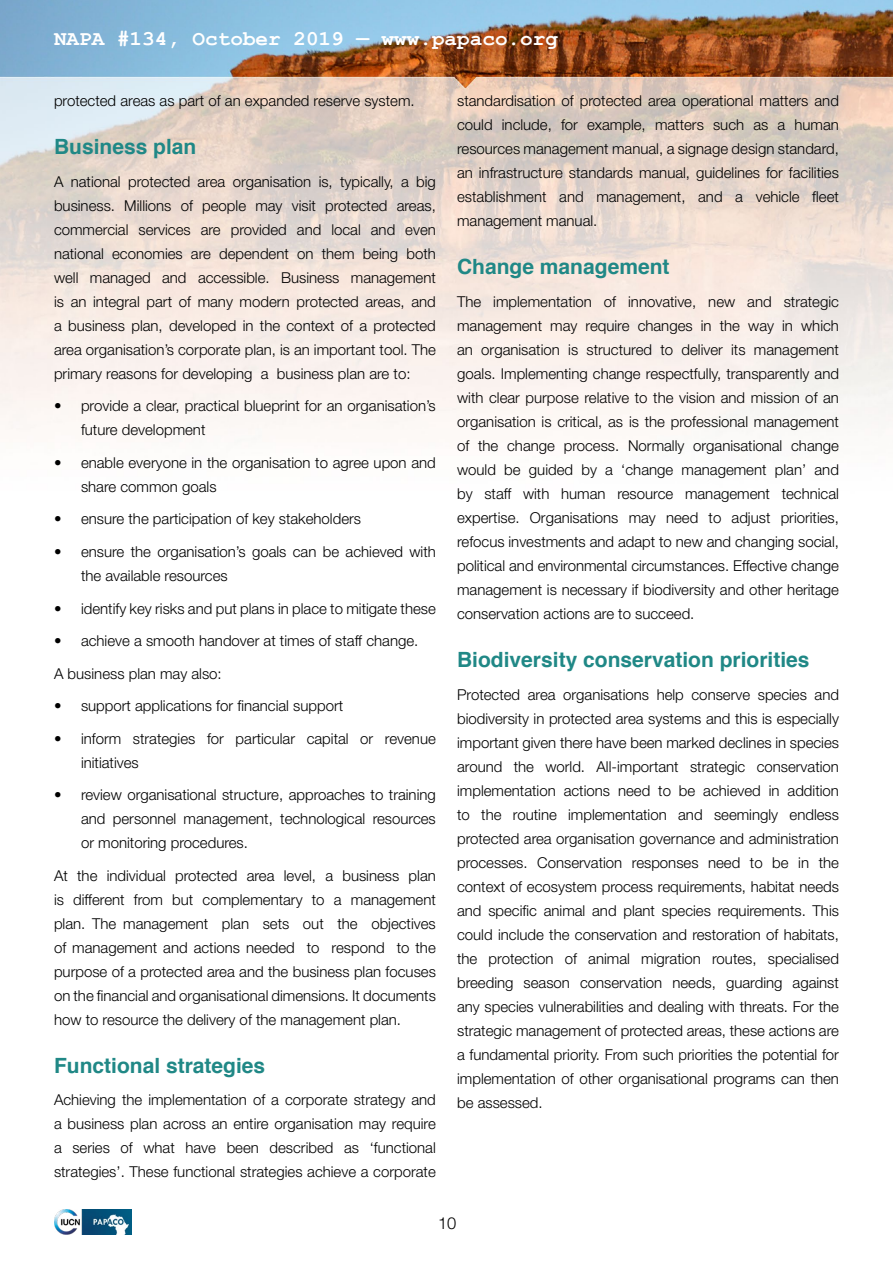
<style>
.page{position:relative;width:893px;height:1263px;background:#fff}
.page>*{position:absolute;margin:0;border:0;box-sizing:border-box;transform-origin:0 0}
.t1{font:700 21px "Helvetica";color:#208886}
.t2{font:700 21px "Courier New";color:#fff}
.t3{font:300 16.5px "Helvetica Neue LT Pro";color:#000}
.t4{font:300 15px/24px "Helvetica Neue LT Pro";color:#000;text-align:justify}
</style>
<div class="page">
<img style="left:0;top:0;width:893px;height:430px">
<img style="left:54px;top:1209px;width:78px;height:26px">
<h1 class="t2" style="left:54px;top:25px;width:506px">NAPA #134, October 2019 — www.papaco.org</h1>
<p class="t4" style="left:54px;top:89px;width:362px">protected areas as part of an expanded reserve system.</p>
<h1 class="t1" style="left:54px;top:130px;width:144px">Business plan</h1>
<p class="t4" style="left:54px;top:169px;width:383px">A national protected area organisation is, typically, a big business. Millions of people may visit protected areas, commercial services are provided and local and even national economies are dependent on them being both well managed and accessible. Business management is an integral part of many modern protected areas, and a business plan, developed in the context of a protected area organisation’s corporate plan, is an important tool. The primary reasons for developing a business plan are to:</p>
<p class="t4" style="left:81px;top:394px;width:356px;text-indent:-27px">• provide a clear, practical blueprint for an organisation’s future development</p>
<p class="t4" style="left:81px;top:450px;width:356px;text-indent:-27px">• enable everyone in the organisation to agree upon and share common goals</p>
<p class="t4" style="left:54px;top:507px;width:309px">• ensure the participation of key stakeholders</p>
<p class="t4" style="left:81px;top:539px;width:356px;text-indent:-27px">• ensure the organisation’s goals can be achieved with the available resources</p>
<p class="t4" style="left:54px;top:596px;width:383px">• identify key risks and put plans in place to mitigate these</p>
<p class="t4" style="left:54px;top:624px;width:366px;line-height:32.5px">• achieve a smooth handover at times of staff change.<br>A business plan may also:</p>
<p class="t4" style="left:54px;top:693px;width:291px">• support applications for financial support</p>
<p class="t4" style="left:81px;top:726px;width:356px;text-indent:-27px">• inform strategies for particular capital or revenue initiatives</p>
<p class="t4" style="left:81px;top:782px;width:356px;text-indent:-27px">• review organisational structure, approaches to training and personnel management, technological resources or monitoring procedures.</p>
<p class="t4" style="left:54px;top:863px;width:383px">At the individual protected area level, a business plan is different from but complementary to a management plan. The management plan sets out the objectives of management and actions needed to respond to the purpose of a protected area and the business plan focuses on the financial and organisational dimensions. It documents how to resource the delivery of the management plan.</p>
<h1 class="t1" style="left:54px;top:1048px;width:213px">Functional strategies</h1>
<p class="t4" style="left:54px;top:1087px;width:383px">Achieving the implementation of a corporate strategy and a business plan across an entire organisation may require a series of what have been described as ‘functional strategies’. These functional strategies achieve a corporate</p>
<p class="t4" style="left:457px;top:89px;width:383px">standardisation of protected area operational matters and could include, for example, matters such as a human resources management manual, a signage design standard, an infrastructure standards manual, guidelines for facilities establishment and management, and a vehicle fleet management manual.</p>
<h1 class="t1" style="left:457px;top:250px;width:214px">Change management</h1>
<p class="t4" style="left:457px;top:289px;width:383px">The implementation of innovative, new and strategic management may require changes in the way in which an organisation is structured to deliver its management goals. Implementing change respectfully, transparently and with clear purpose relative to the vision and mission of an organisation is critical, as is the professional management of the change process. Normally organisational change would be guided by a ‘change management plan’ and by staff with human resource management technical expertise. Organisations may need to adjust priorities, refocus investments and adapt to new and changing social, political and environmental circumstances. Effective change management is necessary if biodiversity and other heritage conservation actions are to succeed.</p>
<h1 class="t1" style="left:457px;top:643px;width:354px">Biodiversity conservation priorities</h1>
<p class="t4" style="left:457px;top:682px;width:383px">Protected area organisations help conserve species and biodiversity in protected area systems and this is especially important given there have been marked declines in species around the world. All-important strategic conservation implementation actions need to be achieved in addition to the routine implementation and seemingly endless protected area organisation governance and administration processes. Conservation responses need to be in the context of ecosystem process requirements, habitat needs and specific animal and plant species requirements. This could include the conservation and restoration of habitats, the protection of animal migration routes, specialised breeding season conservation needs, guarding against any species vulnerabilities and dealing with threats. For the strategic management of protected areas, these actions are a fundamental priority. From such priorities the potential for implementation of other organisational programs can then be assessed.</p>
<p class="t3" style="left:438px;top:1213px;width:20px">10</p>
</div>
